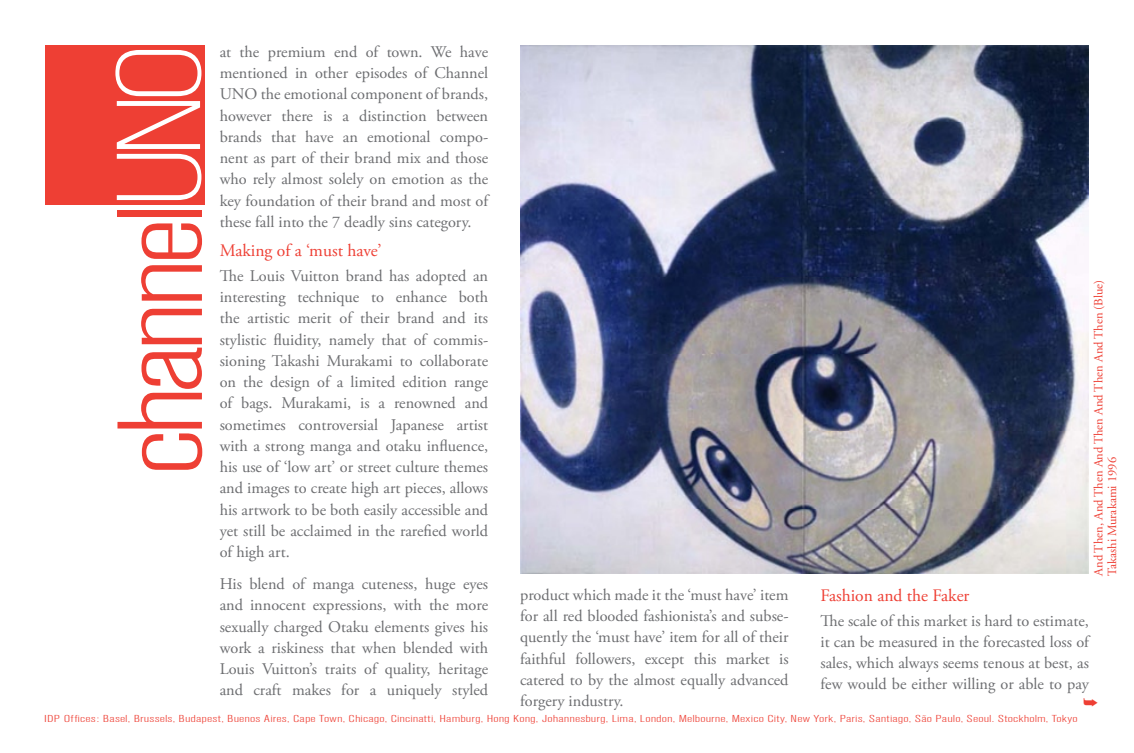
<style>
.page{position:relative;width:1134px;height:753px;background:#fff}
.page>*{position:absolute;margin:0;border:0;box-sizing:border-box;transform-origin:0 0}
.t1{font:300 condensed 119.38px "Akzidenz Grotesk BE";letter-spacing:-.05em;color:#ee3f34;scale:1.29 1}
.t2{font:17.5px "Adobe Garamond Pro";color:#ee3f34}
.t3{font:16.25px/21.2px "Adobe Garamond Pro";color:#6c6d70;text-align:justify}
.t4{font:12.5px "Adobe Garamond";color:#ee3f34}
.t5{font:300 condensed 10px "Akzidenz Grotesk BE";letter-spacing:.005em;color:#ee3f34;scale:1.67 1}
</style>
<div class="page">
<div style="left:45px;top:45px;width:160px;height:160px;background:#ee3f34"></div>
<svg style="left:115px;top:50px;width:86px;height:150px"></svg>
<img style="left:520px;top:45px;width:569px;height:529px">
<p class="t3" style="left:220px;top:42px;width:270px">at the premium end of town. We have mentioned in other episodes of Channel UNO the emotional component of brands, however there is a distinction between brands that have an emotional compo&shy;nent as part of their brand mix and those who rely almost solely on emotion as the key foundation of their brand and most of these fall into the 7 deadly sins category.</p>
<p class="t2" style="left:220px;top:240px;width:163px">Making of a ‘must have’</p>
<p class="t3" style="left:220px;top:266px;width:270px">The Louis Vuitton brand has adopted an interesting technique to enhance both the artistic merit of their brand and its stylistic fluidity, namely that of commis&shy;sioning Takashi Murakami to collaborate on the design of a limited edition range of bags. Murakami, is a renowned and sometimes controversial Japanese artist with a strong manga and otaku influence, his use of ‘low art’ or street culture themes and images to create high art pieces, allows his artwork to be both easily accessible and yet still be acclaimed in the rarefied world of high art.</p>
<p class="t3" style="left:220px;top:574px;width:270px">His blend of manga cuteness, huge eyes and innocent expressions, with the more sexually charged Otaku elements gives his work a riskiness that when blended with Louis Vuitton’s traits of quality, heritage and craft makes for a uniquely styled</p>
<p class="t3" style="left:520px;top:585px;width:270px">product which made it the ‘must have’ item for all red blooded fashionista’s and subse&shy;quently the ‘must have’ item for all of their faithful followers, except this market is catered to by the almost equally advanced forgery industry.</p>
<p class="t2" style="left:820px;top:585px;width:150px">Fashion and the Faker</p>
<h1 class="t1" style="left:97px;top:476px;width:213px;rotate:-90deg">channel</h1>
<p class="t4" style="left:1092px;top:576px;width:297px;rotate:-90deg">And Then, And Then And Then And Then And Then (Blue)</p>
<p class="t4" style="left:1105px;top:576px;width:120px;rotate:-90deg">Takashi Murakami 1996</p>
<p class="t3" style="left:820px;top:610px;width:270px">The scale of this market is hard to estimate, it can be measured in the forecasted loss of sales, which always seems tenous at best, as few would be either willing or able to pay</p>
<p class="t5" style="left:44px;top:714px;width:620px">IDP Offices: Basel, Brussels, Budapest, Buenos Aires, Cape Town, Chicago, Cincinatti, Hamburg, Hong Kong, Johannesburg, Lima, London, Melbourne, Mexico City, New York, Paris, Santiago, São Paulo, Seoul. Stockholm, Tokyo</p>
</div>
